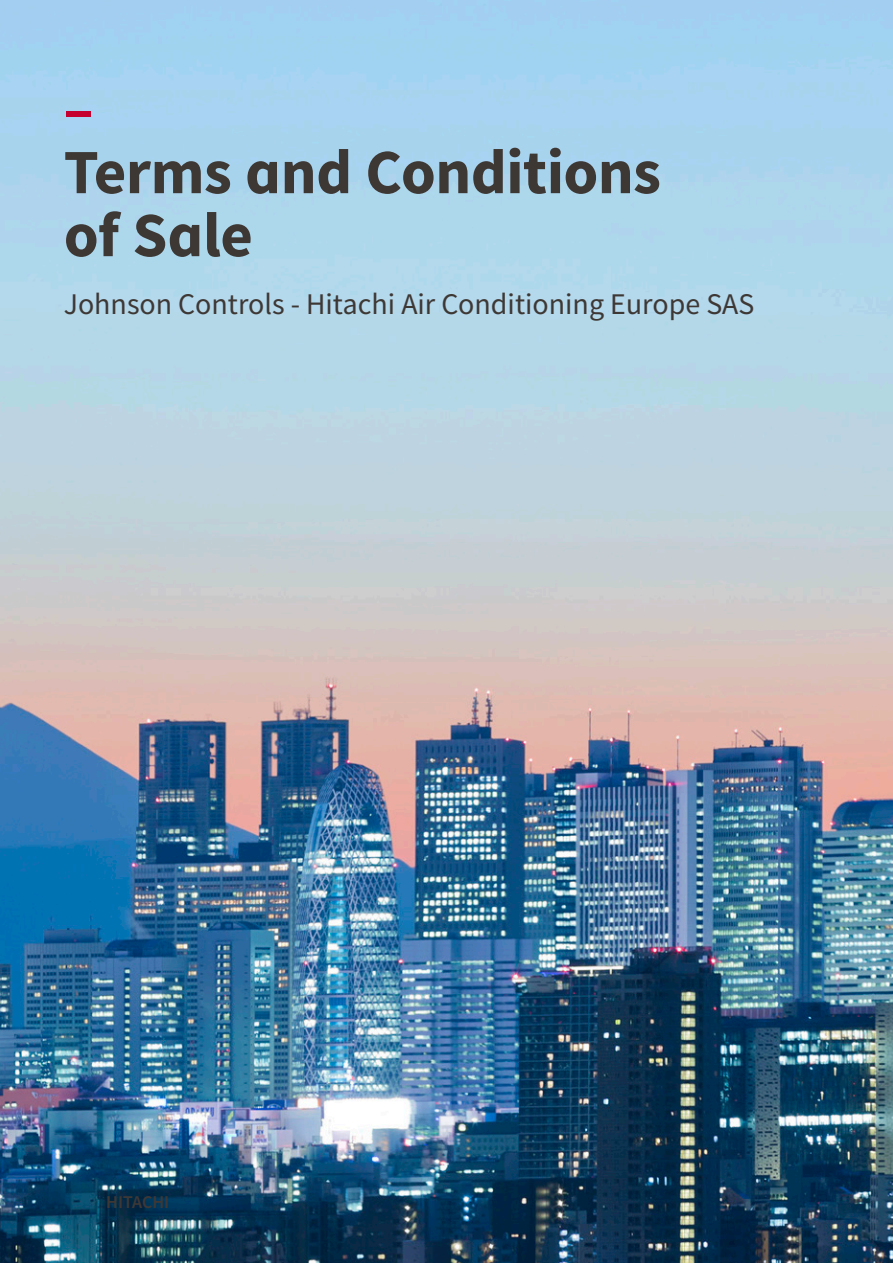
<style>
.page{position:relative;width:893px;height:1263px;background:#fff}
.page>*{position:absolute;margin:0;border:0;box-sizing:border-box;transform-origin:0 0}
.t1{font:700 63px/63px "Source Sans Pro";letter-spacing:-.01em;color:#3e3835}
.t2{font:700 63px "Source Sans Pro";color:#c5002e}
.chapter_intro{font:30px "Source Sans Pro";color:#3e3835}
.t3{font:600 18px "Source Sans Pro";color:#3e3835}
</style>
<div class="page">
<img style="left:0;top:0;width:893px;height:1263px">
<p class="t2" style="left:64px;top:69px;width:32px">–</p>
<p class="t1" style="left:64px;top:143px;width:599px">Terms and Conditions of Sale</p>
<p class="chapter_intro" style="left:64px;top:285px;width:692px">Johnson Controls - Hitachi Air Conditioning Europe SAS</p>
<p class="t3" style="left:106px;top:1191px;width:64px">HITACHI</p>
</div>
